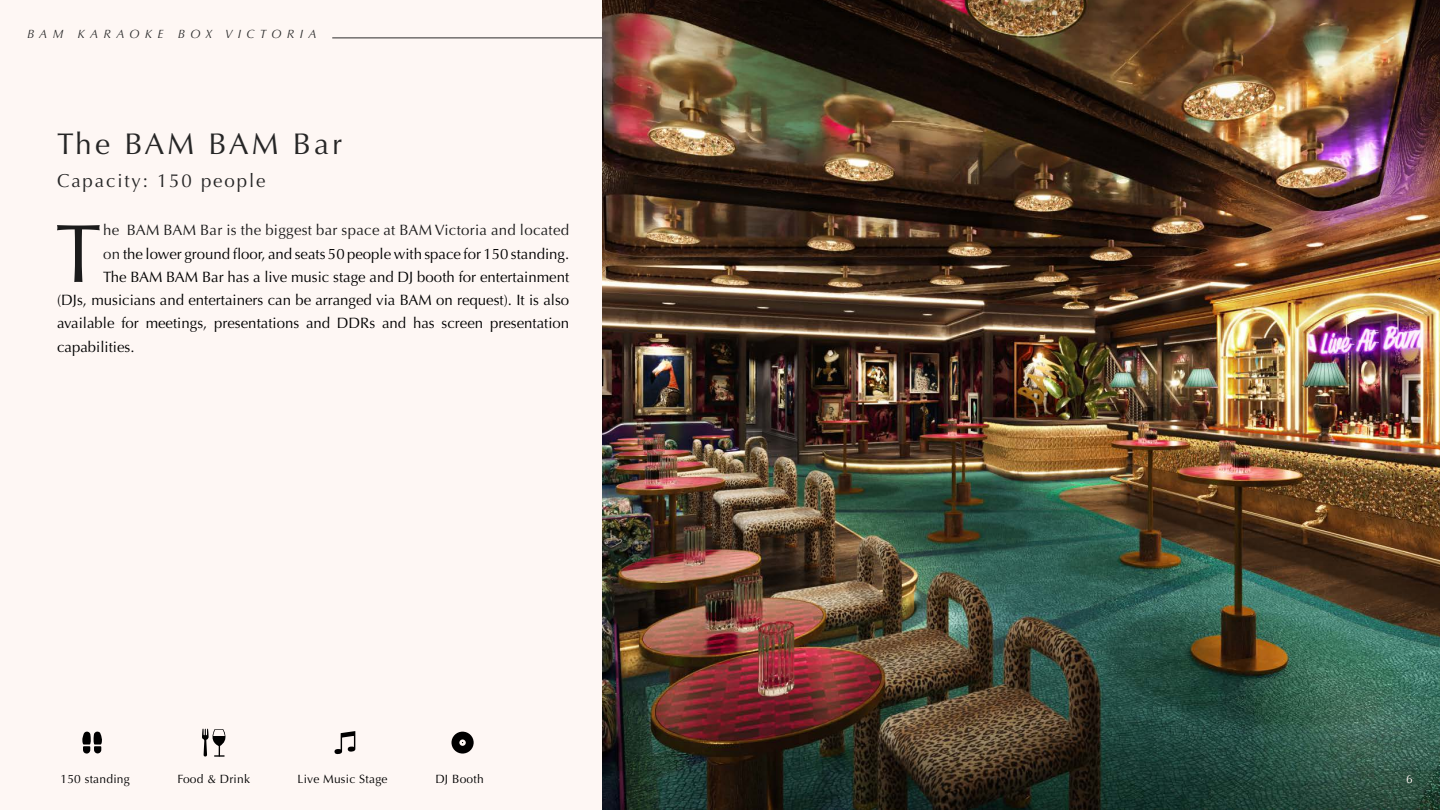
<style>
.page{position:relative;width:1440px;height:810px;background:#fef7f4}
.page>*{position:absolute;margin:0;border:0;box-sizing:border-box;transform-origin:0 0}
.t1{font:82.88px "Optima";color:#1b1b1b}
.t2{font:30px "Optima";letter-spacing:.1em;color:#262626}
.t3{font:18.75px "Optima";letter-spacing:.1em;color:#262626}
.t4{font:15px "Optima";color:#000}
.t5{font:15px "Optima";letter-spacing:.02em;color:#1b1b1b}
.t6{font:12px "Optima";letter-spacing:.02em;color:#000}
.t7{font:italic 12px "Optima";letter-spacing:.45em;color:#2b2b2b}
.t8{font:12px "Optima";color:#fef7f4}
.s1{color:#1b1b1b}
</style>
<div class="page">
<hr style="left:332px;top:38px;width:1081px;height:1px;background:#2b2b2b">
<img style="left:602px;top:0;width:838px;height:810px">
<svg style="left:82px;top:732px;width:20px;height:22px"></svg>
<svg style="left:334px;top:731px;width:21px;height:23px"></svg>
<svg style="left:451px;top:732px;width:23px;height:22px"></svg>
<svg style="left:202px;top:729px;width:24px;height:28px"></svg>
<p class="t7" style="left:27px;top:27px;width:291px">BAM KARAOKE BOX VICTORIA</p>
<h2 class="t2" style="left:57px;top:127px;width:287px">The BAM BAM Bar</h2>
<p class="t3" style="left:57px;top:170px;width:210px">Capacity: 150 people</p>
<h1 class="t1" style="left:55px;top:206px;width:48px">T</h1>
<p class="t5" style="left:103px;top:222px;width:468px">he BAM BAM Bar is the biggest bar space at BAM Victoria and located</p>
<p class="t4" style="left:103px;top:245px;width:468px"><span class="s1">on</span> the lower ground floor, and seats 50 people with space for 150 standing.</p>
<p class="t4" style="left:103px;top:268px;width:468px">The BAM BAM Bar has a live music stage and DJ booth for entertainment</p>
<p class="t4" style="left:57px;top:291px;width:514px">(DJs, musicians and entertainers can be arranged via BAM on request). It is also</p>
<p class="t4" style="left:57px;top:315px;width:514px">available for meetings, presentations and DDRs and has screen presentation</p>
<p class="t4" style="left:57px;top:338px;width:79px">capabilities.</p>
<p class="t6" style="left:60px;top:772px;width:71px">150 standing</p>
<p class="t6" style="left:177px;top:772px;width:74px">Food &amp; Drink</p>
<p class="t6" style="left:298px;top:772px;width:91px">Live Music Stage</p>
<p class="t6" style="left:435px;top:772px;width:50px">DJ Booth</p>
<p class="t8" style="left:1406px;top:772px;width:8px">6</p>
<p class="t8" style="left:1399px;top:772px;width:15px">13</p>
</div>
